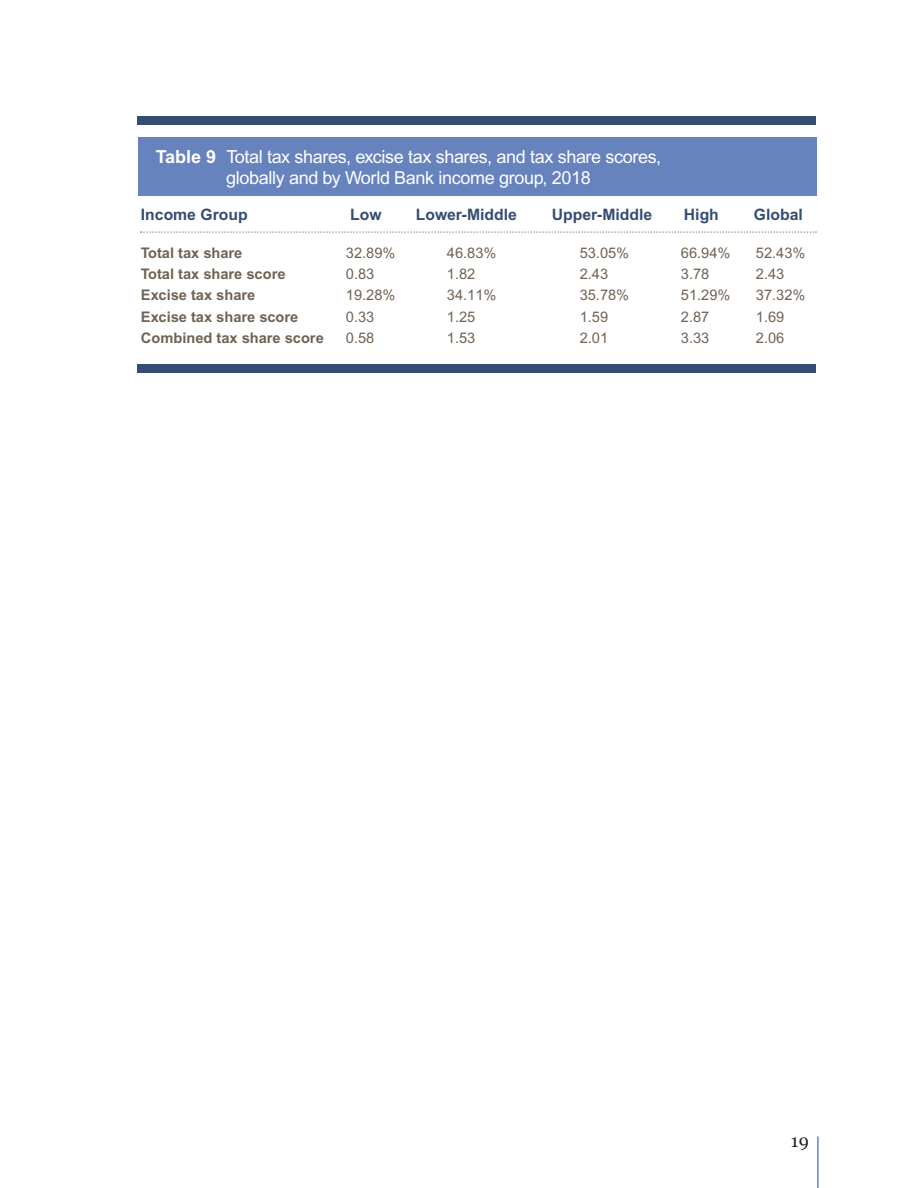
<style>
.page{position:relative;width:918px;height:1188px;background:#fff}
.page>*{position:absolute;margin:0;border:0;box-sizing:border-box;transform-origin:0 0}
.t1{font:18px/20.2px "Arial";letter-spacing:-.02em;color:#fff;text-align:center}
.t2{font:18px "Georgia";color:#231f20}
.t3{font:700 15.75px "Arial";color:#344d73}
.t4{font:14.7px "Arial";color:#716252}
.t5{font:700 14.7px "Arial";color:#716252}
.s1{font-weight:700}
</style>
<div class="page">
<hr style="left:817px;top:1136px;width:2px;height:52px;background:#6683be">
<div style="left:138px;top:117px;width:678px;height:8px;background:#344d73"></div>
<div style="left:138px;top:137px;width:679px;height:58px;background:#6683be"></div>
<svg style="left:140px;top:231px;width:677px;height:2px"></svg>
<div style="left:138px;top:365px;width:678px;height:8px;background:#344d73"></div>
<p class="t1" style="left:156px;top:148px;width:507px"><span class="s1">Table 9</span> Total tax shares, excise tax shares, and tax share scores, globally and by World Bank income group, 2018</p>
<p class="t3" style="left:141px;top:209px;width:108px">Income Group</p>
<p class="t3" style="left:350px;top:209px;width:33px">Low</p>
<p class="t3" style="left:416px;top:209px;width:102px">Lower-Middle</p>
<p class="t3" style="left:552px;top:209px;width:102px">Upper-Middle</p>
<p class="t3" style="left:684px;top:209px;width:36px">High</p>
<p class="t3" style="left:754px;top:209px;width:51px">Global</p>
<p class="t5" style="left:141px;top:247px;width:103px">Total tax share</p>
<p class="t4" style="left:346px;top:247px;width:51px">32.89%</p>
<p class="t4" style="left:447px;top:247px;width:51px">46.83%</p>
<p class="t4" style="left:580px;top:247px;width:51px">53.05%</p>
<p class="t4" style="left:681px;top:247px;width:51px">66.94%</p>
<p class="t4" style="left:756px;top:247px;width:51px">52.43%</p>
<p class="t5" style="left:141px;top:269px;width:146px">Total tax share score</p>
<p class="t4" style="left:346px;top:269px;width:30px">0.83</p>
<p class="t4" style="left:447px;top:269px;width:30px">1.82</p>
<p class="t4" style="left:580px;top:269px;width:30px">2.43</p>
<p class="t4" style="left:681px;top:269px;width:30px">3.78</p>
<p class="t4" style="left:756px;top:269px;width:30px">2.43</p>
<p class="t5" style="left:141px;top:290px;width:116px">Excise tax share</p>
<p class="t4" style="left:346px;top:290px;width:51px">19.28%</p>
<p class="t4" style="left:447px;top:290px;width:51px">34.11%</p>
<p class="t4" style="left:580px;top:290px;width:51px">35.78%</p>
<p class="t4" style="left:681px;top:290px;width:51px">51.29%</p>
<p class="t4" style="left:756px;top:290px;width:51px">37.32%</p>
<p class="t5" style="left:141px;top:311px;width:159px">Excise tax share score</p>
<p class="t4" style="left:346px;top:311px;width:30px">0.33</p>
<p class="t4" style="left:447px;top:311px;width:30px">1.25</p>
<p class="t4" style="left:580px;top:311px;width:30px">1.59</p>
<p class="t4" style="left:681px;top:311px;width:30px">2.87</p>
<p class="t4" style="left:756px;top:311px;width:30px">1.69</p>
<p class="t5" style="left:141px;top:332px;width:184px">Combined tax share score</p>
<p class="t4" style="left:346px;top:332px;width:30px">0.58</p>
<p class="t4" style="left:447px;top:332px;width:30px">1.53</p>
<p class="t4" style="left:580px;top:332px;width:30px">2.01</p>
<p class="t4" style="left:681px;top:332px;width:30px">3.33</p>
<p class="t4" style="left:756px;top:332px;width:30px">2.06</p>
<p class="t2" style="left:791px;top:1131px;width:19px">19</p>
</div>
